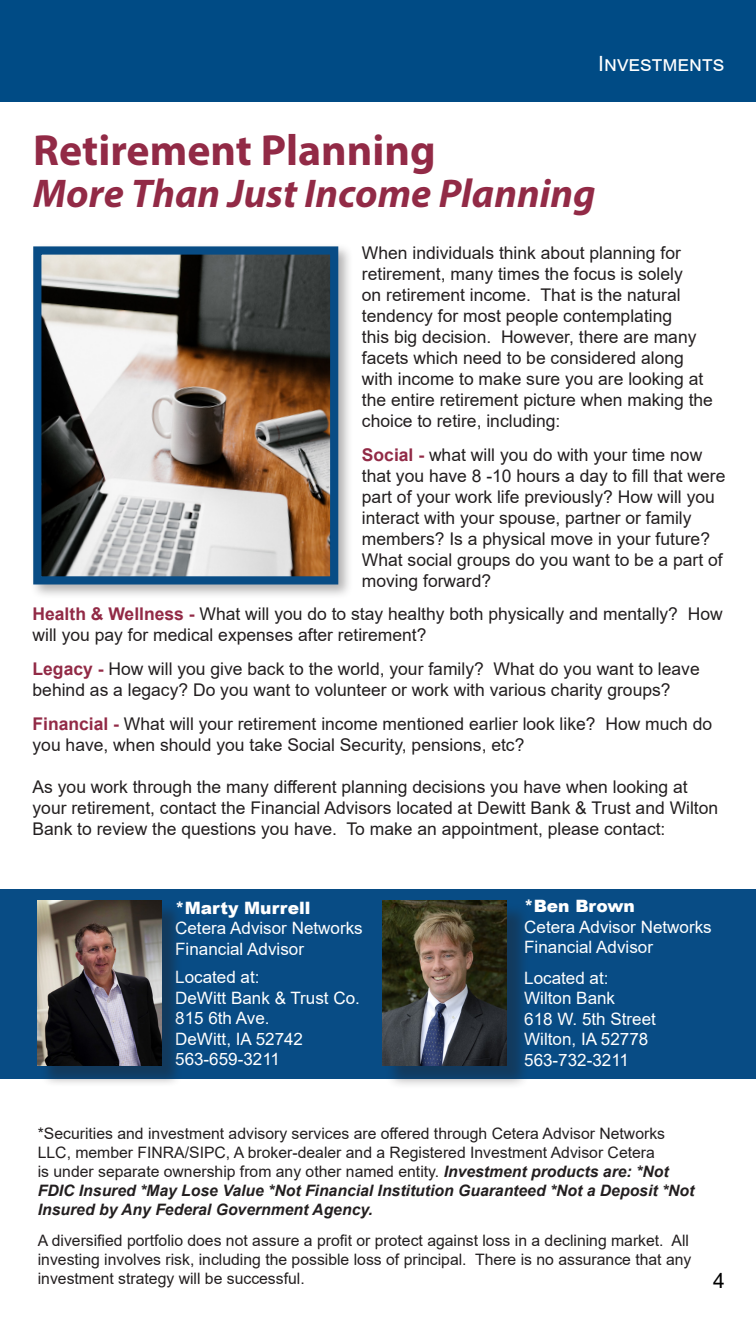
<style>
.page{position:relative;width:756px;height:1323px;background:#fff}
.page>*{position:absolute;margin:0;border:0;box-sizing:border-box;transform-origin:0 0}
.t1{font:700 43.75px "Myriad Pro";color:#922a46}
.t2{font:italic 700 40.25px "Myriad Pro";color:#922a46}
.t3{font:21px "Arial";color:#fff}
.t4{font:21px "Arial";color:#000}
.t5{font:17.5px/21px "Arial";color:#231f20}
.t6{font:16.97px/20.5px "Arial";color:#fff}
.t7{font:900 16.97px "Arial";color:#fff}
.t8{font:15.75px/18.9px "Arial";color:#231f20}
.s1{font-weight:700;color:#922a46}
.s2{font-weight:700;font-style:italic}
</style>
<div class="page">
<hr style="left:0;top:87px;width:1px;height:1236px;background:#004a87">
<div style="left:0;top:0;width:756px;height:101px;background:#004b85"></div>
<div style="left:29px;top:242px;width:325px;height:358px;background:#231f20;opacity:.35"></div>
<img style="left:42px;top:255px;width:287px;height:321px">
<div style="left:33px;top:246px;width:305px;height:339px;border:8px solid #084c85"></div>
<div style="left:0;top:889px;width:756px;height:189px;background:#084c85"></div>
<div style="left:40px;top:903px;width:143px;height:184px;background:#231f20;opacity:.39"></div>
<img style="left:37px;top:900px;width:125px;height:165px">
<div style="left:385px;top:903px;width:145px;height:187px;background:#231f20;opacity:.39"></div>
<img style="left:382px;top:900px;width:124px;height:165px">
<p class="t3" style="left:598px;top:49px;width:128px">Investments</p>
<p class="t1" style="left:33px;top:122px;width:404px">Retirement Planning</p>
<p class="t2" style="left:33px;top:168px;width:564px">More Than Just Income Planning</p>
<p class="t5" style="left:362px;top:242px;width:353px">When individuals think about planning for retirement, many times the focus is solely<br>on retirement income. That is the natural tendency for most people contemplating<br>this big decision. However, there are many facets which need to be considered along with income to make sure you are looking at the entire retirement picture when making the choice to retire, including:</p>
<p class="t5" style="left:362px;top:444px;width:365px"><span class="s1">Social -</span> what will you do with your time now that you have 8 -10 hours a day to fill that were part of your work life previously? How will you interact with your spouse, partner or family members? Is a physical move in your future?<br>What social groups do you want to be a part of moving forward?</p>
<p class="t5" style="left:33px;top:604px;width:692px"><span class="s1">Health &amp; Wellness -</span> What will you do to stay healthy both physically and mentally? How will you pay for medical expenses after retirement?</p>
<p class="t5" style="left:33px;top:658px;width:669px"><span class="s1">Legacy -</span> How will you give back to the world, your family? What do you want to leave behind as a legacy? Do you want to volunteer or work with various charity groups?</p>
<p class="t5" style="left:33px;top:713px;width:681px"><span class="s1">Financial -</span> What will your retirement income mentioned earlier look like? How much do you have, when should you take Social Security, pensions, etc?</p>
<p class="t5" style="left:33px;top:776px;width:687px">As you work through the many different planning decisions you have when looking at your retirement, contact the Financial Advisors located at Dewitt Bank &amp; Trust and Wilton<br>Bank to review the questions you have. To make an appointment, please contact:</p>
<p class="t7" style="left:175px;top:895px;width:137px">*Marty Murrell</p>
<p class="t6" style="left:175px;top:918px;width:189px">Cetera Advisor Networks<br>Financial Advisor</p>
<p class="t6" style="left:175px;top:967px;width:86px">Located at:</p>
<p class="t6" style="left:175px;top:988px;width:186px">DeWitt Bank &amp; Trust Co.</p>
<p class="t6" style="left:175px;top:1008px;width:96px">815 6th Ave.</p>
<p class="t6" style="left:175px;top:1028px;width:129px">DeWitt, IA 52742</p>
<p class="t6" style="left:175px;top:1049px;width:106px">563-659-3211</p>
<p class="t7" style="left:524px;top:894px;width:112px">*Ben Brown</p>
<p class="t6" style="left:524px;top:916px;width:189px">Cetera Advisor Networks<br>Financial Advisor</p>
<p class="t6" style="left:524px;top:968px;width:86px">Located at:</p>
<p class="t6" style="left:524px;top:988px;width:92px">Wilton Bank</p>
<p class="t6" style="left:524px;top:1008px;width:133px">618 W. 5th Street</p>
<p class="t6" style="left:524px;top:1029px;width:126px">Wilton, IA 52778</p>
<p class="t6" style="left:524px;top:1049px;width:106px">563-732-3211</p>
<p class="t8" style="left:38px;top:1124px;width:658px">*Securities and investment advisory services are offered through Cetera Advisor Networks LLC, member FINRA/SIPC, A broker-dealer and a Registered Investment Advisor Cetera<br>is under separate ownership from any other named entity. <span class="s2">Investment products are: *Not FDIC Insured *May Lose Value *Not Financial Institution Guaranteed *Not a Deposit *Not Insured by Any Federal Government Agency.</span></p>
<p class="t8" style="left:38px;top:1231px;width:655px">A diversified portfolio does not assure a profit or protect against loss in a declining market. All investing involves risk, including the possible loss of principal. There is no assurance that any investment strategy will be successful.</p>
<p class="t4" style="left:713px;top:1266px;width:13px">4</p>
</div>
